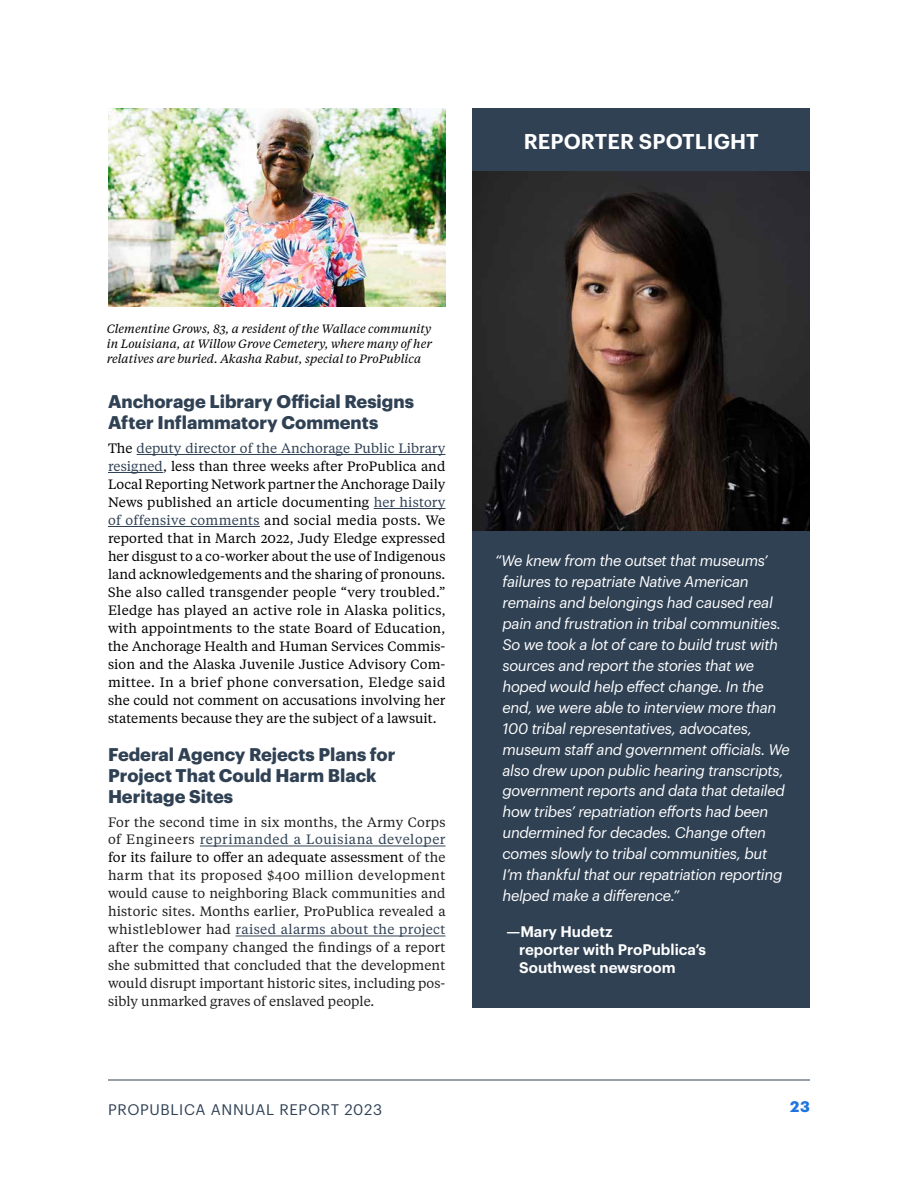
<style>
.page{position:relative;width:918px;height:1188px;background:#fff}
.page>*{position:absolute;margin:0;border:0;box-sizing:border-box;transform-origin:0 0}
.t1{font:600 21px "Graphik";letter-spacing:.005em;color:#fff}
.t2{font:700 18px/21px "Graphik";color:#304154}
.t3{font:italic 15px/21px "Graphik";letter-spacing:-.02em;color:#fff}
.t4{font:600 15px/18px "Graphik";color:#fff}
.t5{font:15px "Graphik";letter-spacing:.045em;color:#304154}
.t6{font:700 15px "Graphik";color:#2074df}
.t7{font:13.5px/18px "Tiempos Text";color:#000;text-align:justify}
.t8{font:13.5px/18px "Tiempos Text";color:#201f1e;text-align:justify}
.t9{font:italic 12px/15px "Tiempos Text";color:#000;text-align:justify}
.s1{color:#304154}
.s2{color:#000}
.s3{color:#1b1b1b}
</style>
<div class="page">
<hr style="left:108px;top:1080px;width:702px;height:1px;background:#304154">
<hr style="left:137px;top:454px;width:309px;height:1px;background:#304154">
<hr style="left:108px;top:472px;width:55px;height:1px;background:#304154">
<hr style="left:374px;top:508px;width:71px;height:1px;background:#304154">
<hr style="left:108px;top:526px;width:152px;height:1px;background:#304154">
<hr style="left:200px;top:846px;width:246px;height:1px;background:#304154">
<hr style="left:236px;top:936px;width:209px;height:1px;background:#304154">
<div style="left:472px;top:108px;width:338px;height:900px;background:#304154"></div>
<img style="left:472px;top:171px;width:338px;height:360px">
<img style="left:108px;top:108px;width:338px;height:199px">
<h1 class="t1" style="left:524px;top:125px;width:237px">REPORTER SPOTLIGHT</h1>
<p class="t9" style="left:107px;top:320px;width:327px">Clementine Grows, 83, a resident of the Wallace community in Louisiana, at Willow Grove Cemetery, where many of her relatives are buried. Akasha Rabut, special to ProPublica</p>
<h2 class="t2" style="left:108px;top:389px;width:307px">Anchorage Library Official Resigns<br>After Inflammatory Comments</h2>
<p class="t7" style="left:108px;top:439px;width:339px">The <span class="s1">deputy director of the Anchorage Public Library resigned</span>, less than three weeks after ProPublica and Local Reporting Network partner the Anchorage Daily News published an article documenting <span class="s1">her history of offensive comments</span> and social media posts. We reported that in March 2022, Judy Eledge expressed her disgust to a co-worker about the use of Indigenous land acknowledgements and the sharing of pronouns.<br>She also called transgender people “very troubled.” Eledge has played an active role in Alaska politics, with appointments to the state Board of Education, the Anchorage Health and Human Services Commis&shy;sion and the Alaska Juvenile Justice Advisory Com&shy;mittee. In a brief phone conversation, Eledge said she could not comment on accusations involving her statements because they are the subject of a lawsuit.</p>
<h2 class="t2" style="left:108px;top:742px;width:289px">Federal Agency Rejects Plans for<br>Project That Could Harm Black<br>Heritage Sites</h2>
<p class="t8" style="left:108px;top:812px;width:339px">For the second time in six months, the Army Corps of Engineers <span class="s1">reprimanded a Louisiana developer </span><span class="s2">for its failure to offer an adequate assessment</span> of the harm that its proposed $400 million development would cause to neighboring Black communities and historic sites. <span class="s3">Months earlier, ProPublica revealed a whistleblower had</span> <span class="s1">raised alarms about the project </span><span class="s3">after the company changed the findings of a report she submitted that</span> concluded that the development would disrupt important historic sites, including pos&shy;sibly unmarked graves of enslaved people.</p>
<p class="t3" style="left:502px;top:548px;width:289px;text-indent:-8px">“We knew from the outset that museums’ failures to repatriate Native American remains and belongings had caused real pain and frustration in tribal communities.<br>So we took a lot of care to build trust with sources and report the stories that we hoped would help effect change. In the end, we were able to interview more than 100 tribal representatives, advocates, museum staff and government officials. We also drew upon public hearing transcripts, government reports and data that detailed how tribes’ repatriation efforts had been undermined for decades. Change often comes slowly to tribal communities, but I’m thankful that our repatriation reporting helped make a difference.”</p>
<p class="t4" style="left:519px;top:922px;width:188px;text-indent:-13px">—Mary Hudetz<br>reporter with ProPublica’s<br>Southwest newsroom</p>
<p class="t5" style="left:108px;top:1098px;width:276px">PROPUBLICA ANNUAL REPORT 2023</p>
<p class="t6" style="left:790px;top:1094px;width:21px">23</p>
</div>
